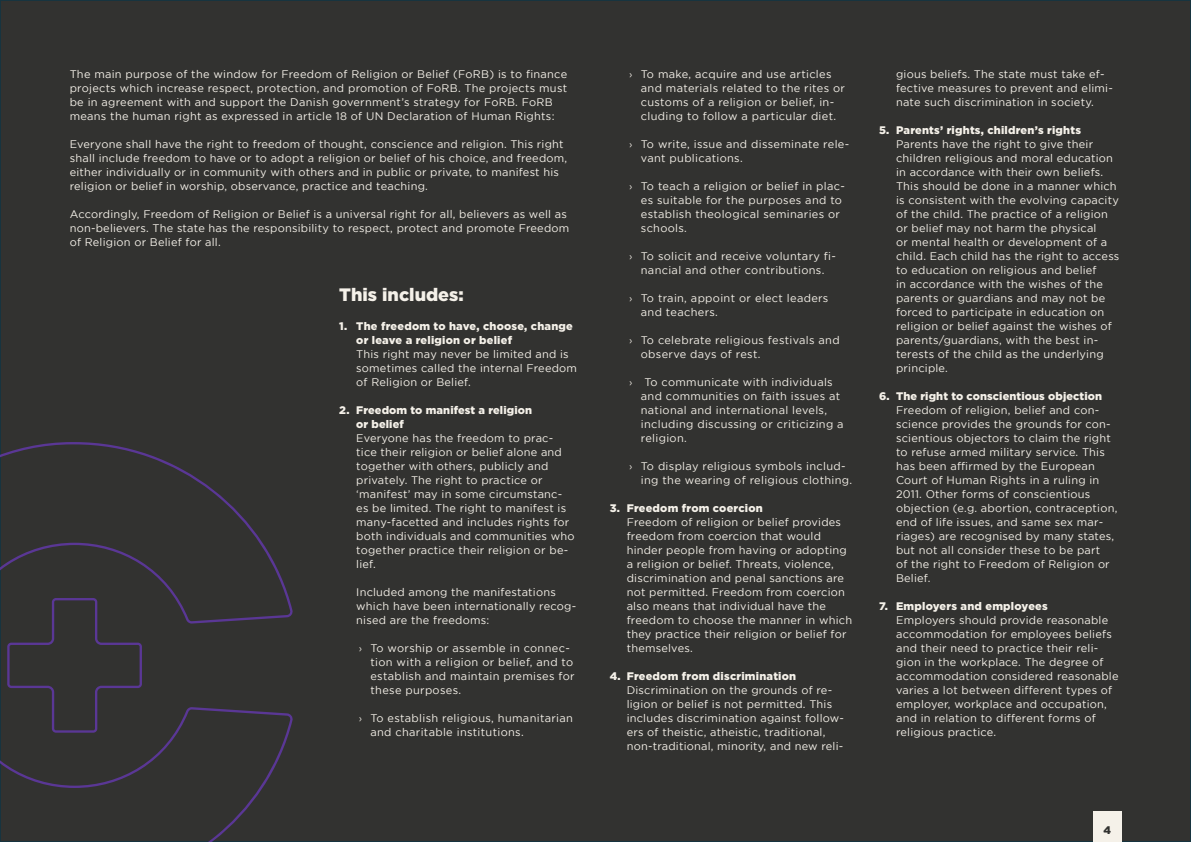
<style>
.page{position:relative;width:1191px;height:842px;background:#fff}
.page>*{position:absolute;margin:0;border:0;box-sizing:border-box;transform-origin:0 0}
.t1{font:900 18px "Gotham";color:#f5f1e9}
.t2{font:11px/14px "Gotham";letter-spacing:.02em;color:#f5f1e9}
.t3{font:900 11px/14px "Gotham";letter-spacing:.02em;color:#f5f1e9}
.t4{font:900 11px "Gotham";color:#323230}
.s1{font-family:"Myriad Pro"}
</style>
<div class="page">
<div style="left:0;top:0;width:1191px;height:842px;background:#323230;border:1px solid #17343f"></div>
<div style="left:1093px;top:811px;width:28px;height:31px;background:#f5f1e9"></div>
<svg style="left:0;top:442px;width:293px;height:400px"></svg>
<svg style="left:7px;top:598px;width:135px;height:135px"></svg>
<p class="t2" style="left:70px;top:67px;width:499px">The main purpose of the window for Freedom of Religion or Belief (FoRB) is to finance projects which increase respect, protection, and promotion of FoRB. The projects must be in agreement with and support the Danish government’s strategy for FoRB. FoRB means the human right as expressed in article 18 of UN Declaration of Human Rights:</p>
<p class="t2" style="left:70px;top:137px;width:499px">Everyone shall have the right to freedom of thought, conscience and religion. This right shall include freedom to have or to adopt a religion or belief of his choice, and freedom, either individually or in community with others and in public or private, to manifest his religion or belief in worship, observance, practice and teaching.</p>
<p class="t2" style="left:70px;top:207px;width:501px">Accordingly, Freedom of Religion or Belief is a universal right for all, believers as well as non-believers. The state has the responsibility to respect, protect and promote Freedom of Religion or Belief for all.</p>
<h1 class="t1" style="left:339px;top:284px;width:126px">This includes:</h1>
<p class="t3" style="left:356px;top:319px;width:218px;text-indent:-17px">1. The freedom to have, choose, change or leave a religion or belief</p>
<p class="t2" style="left:356px;top:347px;width:222px">This right may never be limited and is sometimes called the internal Freedom of Religion or Belief.</p>
<p class="t3" style="left:356px;top:403px;width:177px;text-indent:-17px">2. Freedom to manifest a religion or belief</p>
<p class="t2" style="left:356px;top:431px;width:220px">Everyone has the freedom to prac&shy;tice their religion or belief alone and together with others, publicly and privately. The right to practice or ‘manifest’ may in some circumstanc&shy;es be limited. The right to manifest is many-facetted and includes rights for both individuals and communities who together practice their religion or be&shy;lief.</p>
<p class="t2" style="left:356px;top:585px;width:221px">Included among the manifestations which have been internationally recog&shy;nised are the freedoms:</p>
<p class="t2" style="left:370px;top:641px;width:206px;text-indent:-11px"><span class="s1">›</span> To worship or assemble in connec&shy;tion with a religion or belief, and to establish and maintain premises for these purposes.</p>
<p class="t2" style="left:370px;top:711px;width:204px;text-indent:-11px"><span class="s1">›</span> To establish religious, humanitarian and charitable institutions.</p>
<p class="t2" style="left:641px;top:67px;width:206px;text-indent:-11px"><span class="s1">›</span> To make, acquire and use articles and materials related to the rites or customs of a religion or belief, in&shy;cluding to follow a particular diet.</p>
<p class="t2" style="left:641px;top:137px;width:210px;text-indent:-11px"><span class="s1">›</span> To write, issue and disseminate rele&shy;vant publications.</p>
<p class="t2" style="left:641px;top:179px;width:206px;text-indent:-11px"><span class="s1">›</span> To teach a religion or belief in plac&shy;es suitable for the purposes and to establish theological seminaries or schools.</p>
<p class="t2" style="left:629px;top:249px;width:208px;text-align:center"><span class="s1">›</span> To solicit and receive voluntary fi&shy;nancial and other contributions.</p>
<p class="t2" style="left:641px;top:291px;width:189px;text-indent:-11px"><span class="s1">›</span> To train, appoint or elect leaders and teachers.</p>
<p class="t2" style="left:641px;top:333px;width:200px;text-indent:-11px"><span class="s1">›</span> To celebrate religious festivals and observe days of rest.</p>
<p class="t2" style="left:641px;top:375px;width:204px;text-indent:-11px"><span class="s1">›</span> To communicate with individuals and communities on faith issues at national and international levels, including discussing or criticizing a religion.</p>
<p class="t2" style="left:641px;top:459px;width:213px;text-indent:-11px"><span class="s1">›</span> To display religious symbols includ&shy;ing the wearing of religious clothing.</p>
<p class="t3" style="left:609px;top:501px;width:155px">3. Freedom from coercion</p>
<p class="t2" style="left:626px;top:515px;width:227px">Freedom of religion or belief provides freedom from coercion that would hinder people from having or adopting a religion or belief. Threats, violence, discrimination and penal sanctions are not permitted. Freedom from coercion also means that individual have the freedom to choose the manner in which they practice their religion or belief for themselves.</p>
<p class="t3" style="left:609px;top:669px;width:188px">4. Freedom from discrimination</p>
<p class="t2" style="left:626px;top:683px;width:219px">Discrimination on the grounds of re&shy;ligion or belief is not permitted. This includes discrimination against follow&shy;ers of theistic, atheistic, traditional, non-traditional, minority, and new reli-</p>
<p class="t2" style="left:896px;top:67px;width:218px">gious beliefs. The state must take ef&shy;fective measures to prevent and elimi&shy;nate such discrimination in society.</p>
<p class="t3" style="left:879px;top:123px;width:203px">5. Parents’ rights, children’s rights</p>
<p class="t2" style="left:896px;top:137px;width:225px">Parents have the right to give their children religious and moral education in accordance with their own beliefs.<br>This should be done in a manner which is consistent with the evolving capacity of the child. The practice of a religion or belief may not harm the physical<br>or mental health or development of a child. Each child has the right to access to education on religious and belief<br>in accordance with the wishes of the parents or guardians and may not be forced to participate in education on religion or belief against the wishes of parents/guardians, with the best in&shy;terests of the child as the underlying principle.</p>
<p class="t3" style="left:879px;top:389px;width:225px">6. The right to conscientious objection</p>
<p class="t2" style="left:896px;top:403px;width:223px">Freedom of religion, belief and con&shy;science provides the grounds for con&shy;scientious objectors to claim the right to refuse armed military service. This has been affirmed by the European Court of Human Rights in a ruling in 2011. Other forms of conscientious objection (e.g. abortion, contraception, end of life issues, and same sex mar&shy;riages) are recognised by many states, but not all consider these to be part<br>of the right to Freedom of Religion or Belief.</p>
<p class="t3" style="left:879px;top:599px;width:170px">7. Employers and employees</p>
<p class="t2" style="left:896px;top:613px;width:224px">Employers should provide reasonable accommodation for employees beliefs and their need to practice their reli&shy;gion in the workplace. The degree of accommodation considered reasonable varies a lot between different types of employer, workplace and occupation, and in relation to different forms of religious practice.</p>
<p class="t4" style="left:1103px;top:824px;width:9px">4</p>
</div>
